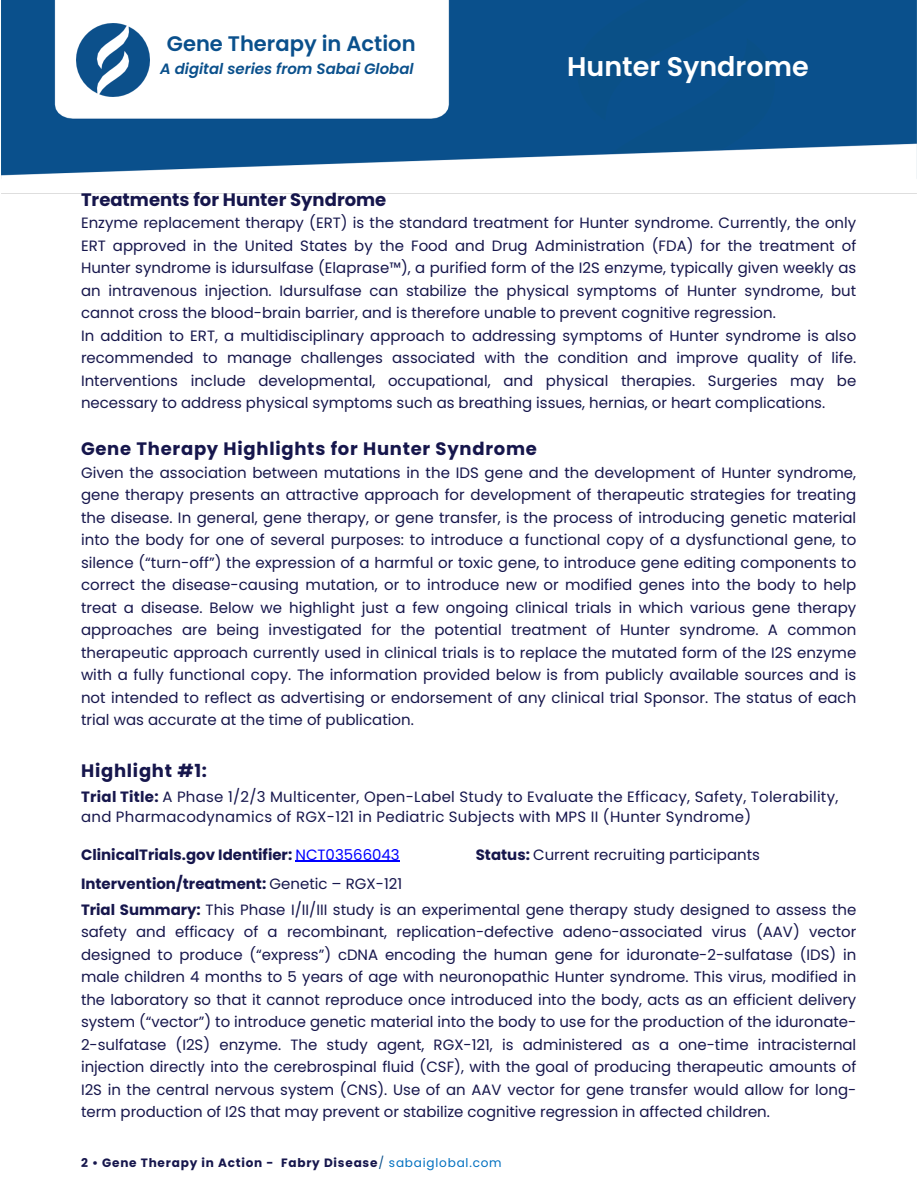
<style>
.page{position:relative;width:918px;height:1188px;background:#fff}
.page>*{position:absolute;margin:0;border:0;box-sizing:border-box;transform-origin:0 0}
.t1{font:600 27px "Poppins";color:#fff}
.t2{font:600 21px "Poppins";color:#0a508c}
.t3{font:700 18px "Poppins";letter-spacing:.04em;color:#16164c}
.t4{font:700 18px "Poppins";color:#16164c}
.t5{font:15px/22.5px "Poppins";color:#16164c}
.t6{font:15px/20.2px "Poppins";letter-spacing:.02em;color:#16164c}
.t7{font:700 15px "Poppins";color:#16164c}
.t8{font:italic 600 15px "Poppins";color:#0a508c}
.t9{font:700 12px "Poppins";letter-spacing:.065em;color:#16164c}
.s1{font-weight:700}
.s2{font-weight:400;color:#00f}
.s3{font-weight:400;color:#0a508c}
.s4{font-weight:400;color:#0070c0}
</style>
<div class="page">
<img style="left:1px;top:0;width:916px;height:194px">
<img style="left:164px;top:23px;width:753px;height:55px">
<img style="left:76px;top:23px;width:74px;height:74px">
<hr style="left:296px;top:861px;width:104px;height:1px;background:#00f">
<h4 class="t2" style="left:167px;top:29px;width:250px">Gene Therapy in Action</h4>
<h3 class="t8" style="left:160px;top:58px;width:255px">A digital series from Sabai Global</h3>
<p class="t1" style="left:567px;top:47px;width:243px">Hunter Syndrome</p>
<h2 class="t4" style="left:81px;top:187px;width:307px">Treatments for Hunter Syndrome</h2>
<h2 class="t5" style="left:81px;top:212px;width:777px">Enzyme replacement therapy (ERT) is the standard treatment for Hunter syndrome. Currently, the only ERT approved in the United States by the Food and Drug Administration (FDA) for the treatment of Hunter syndrome is idursulfase (Elaprase™), a purified form of the I2S enzyme, typically given weekly as an intravenous injection. Idursulfase can stabilize the physical symptoms of Hunter syndrome, but cannot cross the blood-brain barrier, and is therefore unable to prevent cognitive regression.<br>In addition to ERT, a multidisciplinary approach to addressing symptoms of Hunter syndrome is also recommended to manage challenges associated with the condition and improve quality of life.<br>Interventions include developmental, occupational, and physical therapies. Surgeries may be necessary to address physical symptoms such as breathing issues, hernias, or heart complications.</h2>
<h1 class="t3" style="left:81px;top:437px;width:457px">Gene Therapy Highlights for Hunter Syndrome</h1>
<h1 class="t5" style="left:81px;top:461px;width:777px;text-align:justify">Given the association between mutations in the IDS gene and the development of Hunter syndrome, gene therapy presents an attractive approach for development of therapeutic strategies for treating the disease. In general, gene therapy, or gene transfer, is the process of introducing genetic material into the body for one of several purposes: to introduce a functional copy of a dysfunctional gene, to silence (“turn-off”) the expression of a harmful or toxic gene, to introduce gene editing components to correct the disease-causing mutation, or to introduce new or modified genes into the body to help treat a disease. Below we highlight just a few ongoing clinical trials in which various gene therapy approaches are being investigated for the potential treatment of Hunter syndrome. A common therapeutic approach currently used in clinical trials is to replace the mutated form of the I2S enzyme with a fully functional copy. The information provided below is from publicly available sources and is not intended to reflect as advertising or endorsement of any clinical trial Sponsor. The status of each trial was accurate at the time of publication.</h1>
<p class="t3" style="left:81px;top:758px;width:127px">Highlight #1:</p>
<p class="t6" style="left:81px;top:787px;width:759px"><span class="s1">Trial Title:</span> A Phase 1/2/3 Multicenter, Open-Label Study to Evaluate the Efficacy, Safety, Tolerability, and Pharmacodynamics of RGX-121 in Pediatric Subjects with MPS II (Hunter Syndrome)</p>
<p class="t7" style="left:81px;top:844px;width:320px">ClinicalTrials.gov Identifier: <span class="s2">NCT03566043</span></p>
<p class="t5" style="left:476px;top:843px;width:286px"><span class="s1">Status:</span> Current recruiting participants</p>
<p class="t5" style="left:81px;top:871px;width:777px;line-height:25.8px"><span class="s1">Intervention/treatment:</span> Genetic – RGX-121<br><span class="s1">Trial Summary:</span> This Phase I/II/III study is an experimental gene therapy study designed to assess the</p>
<p class="t5" style="left:81px;top:921px;width:777px;text-align:justify">safety and efficacy of a recombinant, replication-defective adeno-associated virus (AAV) vector designed to produce (“express”) cDNA encoding the human gene for iduronate-2-sulfatase (IDS) in male children 4 months to 5 years of age with neuronopathic Hunter syndrome. This virus, modified in the laboratory so that it cannot reproduce once introduced into the body, acts as an efficient delivery system (“vector”) to introduce genetic material into the body to use for the production of the iduronate-2-sulfatase (I2S) enzyme. The study agent, RGX-121, is administered as a one-time intracisternal injection directly into the cerebrospinal fluid (CSF), with the goal of producing therapeutic amounts of I2S in the central nervous system (CNS). Use of an AAV vector for gene transfer would allow for long&shy;term production of I2S that may prevent or stabilize cognitive regression in affected children.</p>
<h4 class="t9" style="left:81px;top:1154px;width:422px">2 • Gene Therapy in Action - Fabry Disease<span class="s3">/</span> <span class="s4">sabaiglobal.com</span></h4>
</div>
